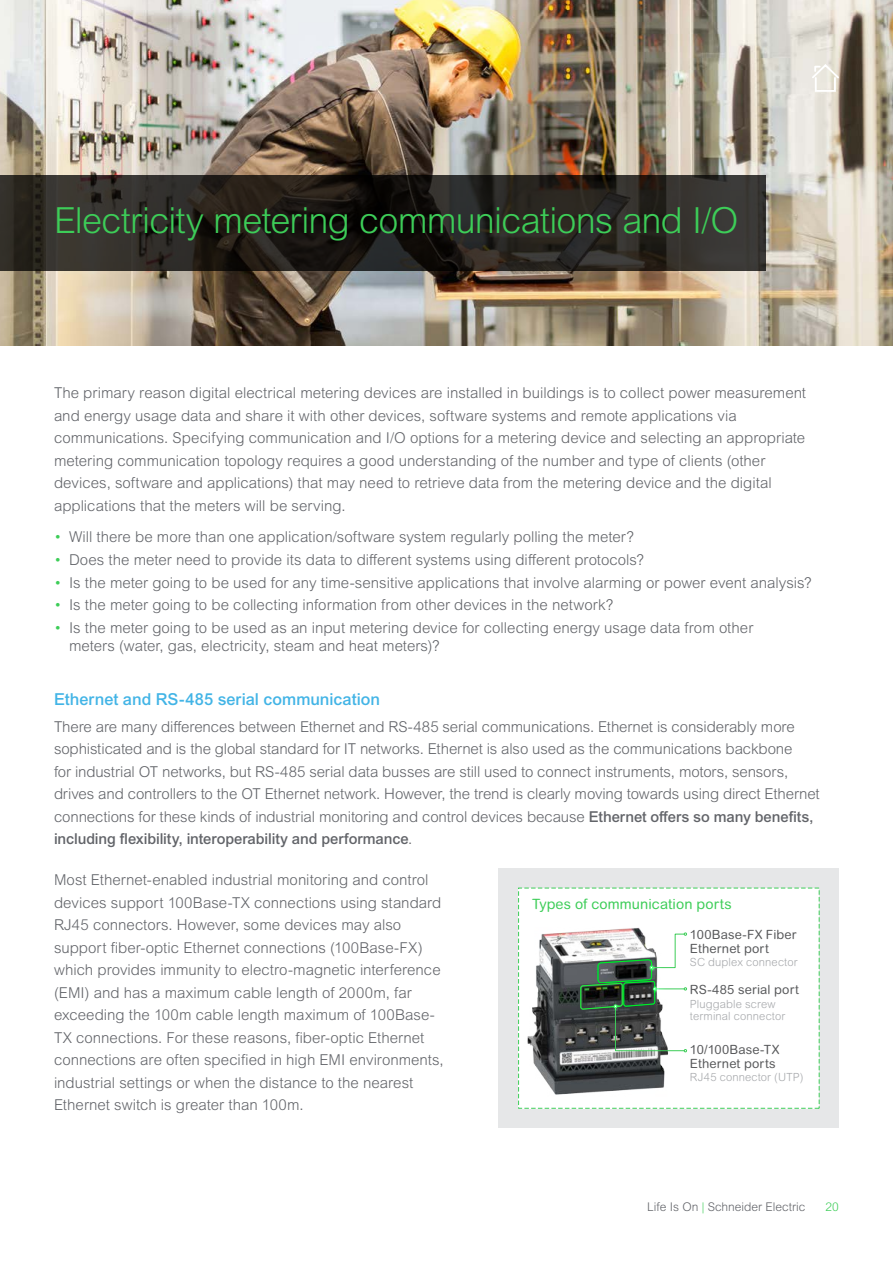
<style>
.page{position:relative;width:893px;height:1263px;background:#fff}
.page>*{position:absolute;margin:0;border:0;box-sizing:border-box;transform-origin:0 0}
.t1{font:300 36px "Arial MT Pro";letter-spacing:-.02em;color:#3dcd58}
.t2{font:500 16.5px "Arial MT Pro";color:#42b4e6}
.t3{font:300 15px/22.5px "Arial MT Pro";color:#626469}
.t4{font:14.25px "Arial Rounded MT Pro";letter-spacing:.005em;color:#3dcd58}
.t5{font:12.75px/13.5px "Arial Rounded MT Pro";letter-spacing:.01em;color:#58595b}
.t6{font:300 12px "Arial MT Pro";color:#626469}
.t7{font:300 12px "Arial MT Pro";color:#3dcd58}
.t8{font:300 11.25px/12px "Arial Rounded MT Pro";letter-spacing:.01em;color:#a7a9ac}
.s1{color:#3dcd58}
.s2{font-weight:500}
</style>
<div class="page">
<img style="left:0;top:0;width:893px;height:345px">
<svg style="left:0;top:176px;width:766px;height:95px;background:#282420"></svg>
<div style="left:499px;top:868px;width:340px;height:260px;background:#e6e7e8"></div>
<div style="left:519px;top:888px;width:300px;height:220px;background:#fff"></div>
<img style="left:527px;top:927px;width:141px;height:168px">
<svg style="left:580px;top:932px;width:107px;height:120px"></svg>
<div style="left:815px;top:77px;width:21px;height:15px;border:2px solid #fff"></div>
<svg style="left:810px;top:63px;width:31px;height:17px"></svg>
<h1 class="t1" style="left:54px;top:198px;width:686px">Electricity metering communications and I/O</h1>
<p class="t3" style="left:54px;top:382px;width:754px">The primary reason digital electrical metering devices are installed in buildings is to collect power measurement and energy usage data and share it with other devices, software systems and remote applications via communications. Specifying communication and I/O options for a metering device and selecting an appropriate metering communication topology requires a good understanding of the number and type of clients (other devices, software and applications) that may need to retrieve data from the metering device and the digital applications that the meters will be serving.</p>
<p class="t3" style="left:54px;top:526px;width:581px"><span class="s1">•</span> Will there be more than one application/software system regularly polling the meter?</p>
<p class="t3" style="left:54px;top:549px;width:591px"><span class="s1">•</span> Does the meter need to provide its data to different systems using different protocols?</p>
<p class="t3" style="left:54px;top:571px;width:759px"><span class="s1">•</span> Is the meter going to be used for any time-sensitive applications that involve alarming or power event analysis?</p>
<p class="t3" style="left:54px;top:594px;width:561px"><span class="s1">•</span> Is the meter going to be collecting information from other devices in the network?</p>
<p class="t3" style="left:69px;top:619px;width:686px;line-height:18px;text-indent:-15px"><span class="s1">•</span> Is the meter going to be used as an input metering device for collecting energy usage data from other meters (water, gas, electricity, steam and heat meters)?</p>
<p class="t2" style="left:54px;top:689px;width:327px">Ethernet and RS-485 serial communication</p>
<p class="t3" style="left:54px;top:715px;width:767px">There are many differences between Ethernet and RS-485 serial communications. Ethernet is considerably more sophisticated and is the global standard for IT networks. Ethernet is also used as the communications backbone<br>for industrial OT networks, but RS-485 serial data busses are still used to connect instruments, motors, sensors, drives and controllers to the OT Ethernet network. However, the trend is clearly moving towards using direct Ethernet connections for these kinds of industrial monitoring and control devices because <span class="s2">Ethernet offers so many benefits, including flexibility, interoperability and performance</span>.</p>
<p class="t3" style="left:54px;top:869px;width:391px">Most Ethernet-enabled industrial monitoring and control devices support 100Base-TX connections using standard RJ45 connectors. However, some devices may also support fiber-optic Ethernet connections (100Base-FX) which provides immunity to electro-magnetic interference (EMI) and has a maximum cable length of 2000m, far exceeding the 100m cable length maximum of 100Base-TX connections. For these reasons, fiber-optic Ethernet connections are often specified in high EMI environments, industrial settings or when the distance to the nearest Ethernet switch is greater than 100m.</p>
<p class="t4" style="left:532px;top:896px;width:201px">Types of communication ports</p>
<p class="t5" style="left:690px;top:928px;width:108px">100Base-FX Fiber<br>Ethernet port</p>
<p class="t8" style="left:690px;top:956px;width:109px">SC duplex connector</p>
<p class="t5" style="left:690px;top:984px;width:110px">RS-485 serial port</p>
<p class="t8" style="left:690px;top:998px;width:97px">Pluggable screw terminal connector</p>
<p class="t5" style="left:690px;top:1043px;width:91px">10/100Base-TX<br>Ethernet ports</p>
<p class="t8" style="left:690px;top:1072px;width:115px">RJ45 connector (UTP)</p>
<p class="t6" style="left:647px;top:1199px;width:160px">Life Is On <span class="s1">|</span> Schneider Electric</p>
<p class="t7" style="left:826px;top:1199px;width:15px">20</p>
</div>
